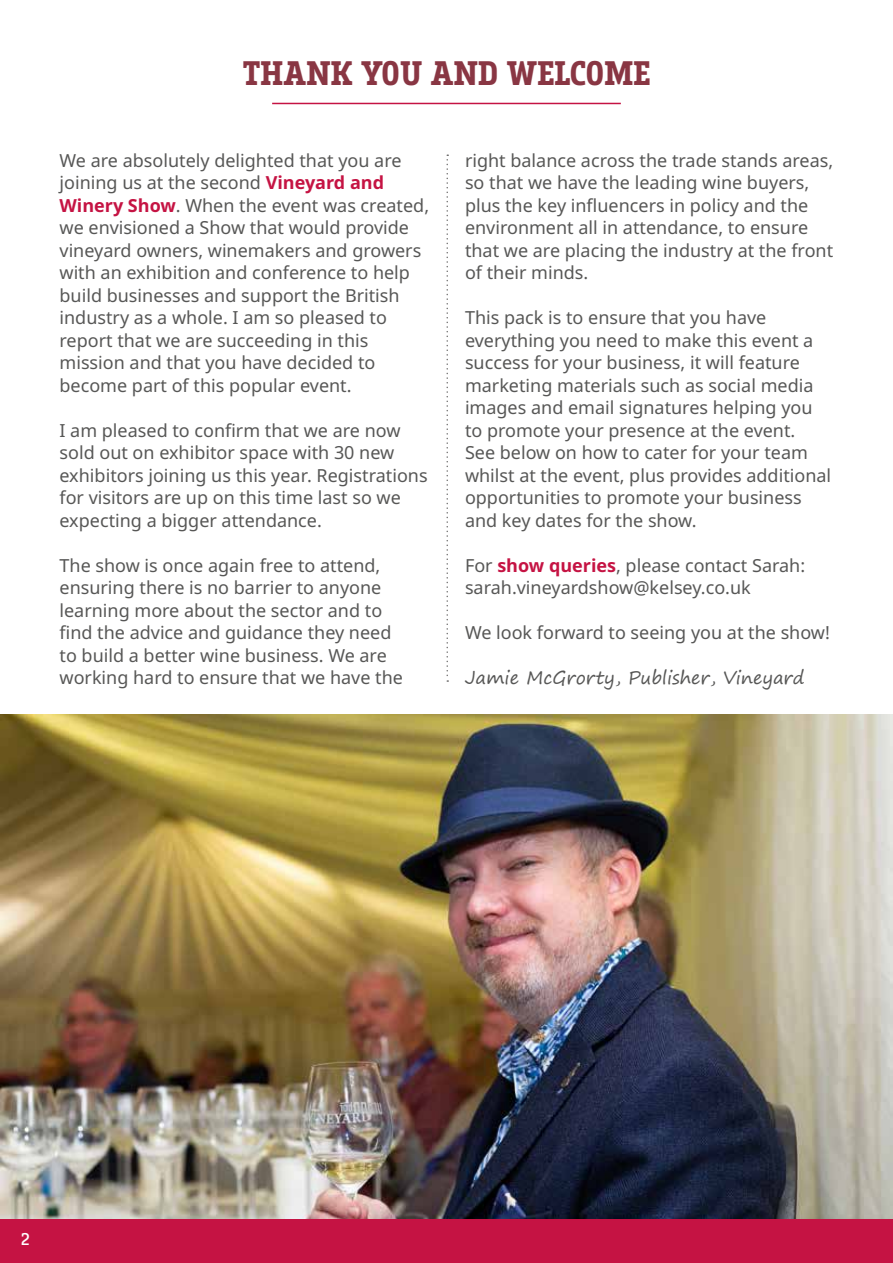
<style>
.page{position:relative;width:893px;height:1263px;background:#fff}
.page>*{position:absolute;margin:0;border:0;box-sizing:border-box;transform-origin:0 0}
.t1{font:700 36px "Breakers Slab";color:#893643}
.t2{font:18px/22.5px "Noto Sans";color:#575756}
.t3{font:18px "Segoe Print";color:#575756}
.t4{font:18px "Breakers Slab";color:#fff}
.s1{font-weight:700;color:#c51343}
</style>
<div class="page">
<div style="left:0;top:1218px;width:893px;height:45px;background:#c51343"></div>
<hr style="left:272px;top:103px;width:349px;height:1px;background:#c51343">
<img style="left:0;top:714px;width:893px;height:504px">
<svg style="left:446px;top:154px;width:2px;height:528px"></svg>
<h1 class="t1" style="left:243px;top:52px;width:409px">THANK YOU AND WELCOME</h1>
<p class="t2" style="left:60px;top:149px;width:371px">We are absolutely delighted that you are joining us at the second <span class="s1">Vineyard and Winery Show</span>. When the event was created, we envisioned a Show that would provide vineyard owners, winemakers and growers with an exhibition and conference to help build businesses and support the British industry as a whole. I am so pleased to report that we are succeeding in this mission and that you have decided to become part of this popular event.</p>
<p class="t2" style="left:60px;top:419px;width:370px">I am pleased to confirm that we are now sold out on exhibitor space with 30 new exhibitors joining us this year. Registrations for visitors are up on this time last so we expecting a bigger attendance.</p>
<p class="t2" style="left:60px;top:554px;width:345px">The show is once again free to attend, ensuring there is no barrier to anyone learning more about the sector and to find the advice and guidance they need to build a better wine business. We are working hard to ensure that we have the</p>
<p class="t2" style="left:465px;top:149px;width:370px">right balance across the trade stands areas, so that we have the leading wine buyers, plus the key influencers in policy and the environment all in attendance, to ensure that we are placing the industry at the front of their minds.</p>
<p class="t2" style="left:465px;top:307px;width:368px">This pack is to ensure that you have everything you need to make this event a success for your business, it will feature marketing materials such as social media images and email signatures helping you to promote your presence at the event.<br>See below on how to cater for your team whilst at the event, plus provides additional opportunities to promote your business and key dates for the show.</p>
<p class="t2" style="left:465px;top:554px;width:342px">For <span class="s1">show queries</span>, please contact Sarah: sarah.vineyardshow@kelsey.co.uk</p>
<p class="t2" style="left:465px;top:622px;width:366px">We look forward to seeing you at the show!</p>
<p class="t3" style="left:465px;top:662px;width:341px">Jamie McGrorty, Publisher, Vineyard</p>
<p class="t4" style="left:21px;top:1229px;width:10px">2</p>
</div>
